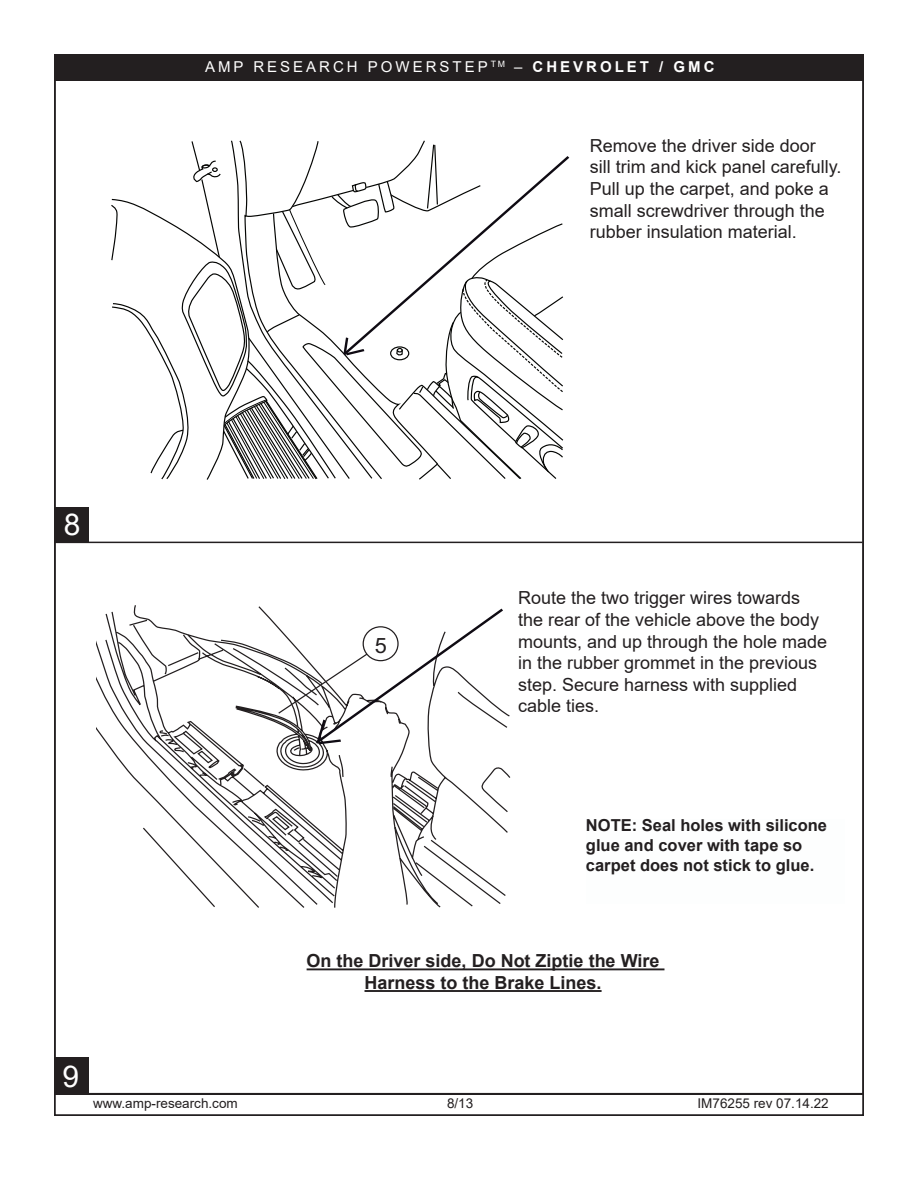
<style>
.page{position:relative;width:918px;height:1188px;background:#fff}
.page>*{position:absolute;margin:0;border:0;box-sizing:border-box;transform-origin:0 0}
.t1{font:30px "Arial";color:#fff}
.t2{font:21.15px "Arial";color:#231f20}
.t3{font:18px/21.6px "Arial";color:#231f20}
.t4{font:700 18px/21.6px "Arial";color:#231f20;text-align:center}
.t5{font:700 16.5px/19.8px "Arial";color:#231f20}
.t6{font:15px "Arial";letter-spacing:.2em;color:#fff}
.t7{font:13.5px "Arial";color:#231f20}
.s1{font-weight:700}
</style>
<div class="page">
<div style="left:54px;top:55px;width:809px;height:26px;background:#231f20"></div>
<div style="left:54px;top:1094px;width:810px;height:22px;border:2px solid #231f20"></div>
<svg style="left:111px;top:140px;width:454px;height:340px"></svg>
<svg style="left:96px;top:605px;width:414px;height:303px"></svg>
<svg style="left:277px;top:605px;width:229px;height:176px"></svg>
<hr style="left:56px;top:542px;width:807px;height:1px;background:#231f20">
<div style="left:54px;top:507px;width:34px;height:36px;background:#231f20"></div>
<div style="left:55px;top:1057px;width:34px;height:36px;background:#231f20"></div>
<hr style="left:307px;top:968px;width:357px;height:2px;background:#231f20">
<hr style="left:365px;top:990px;width:237px;height:2px;background:#231f20">
<p class="t6" style="left:205px;top:56px;width:511px">AMP RESEARCH POWERSTEP <sup>TM</sup> – <span class="s1">CHEVROLET / GMC</span></p>
<p class="t3" style="left:590px;top:134px;width:253px">Remove the driver side door<br>sill trim and kick panel carefully.<br>Pull up the carpet, and poke a small screwdriver through the rubber insulation material.</p>
<h1 class="t1" style="left:64px;top:503px;width:18px">8</h1>
<p class="t2" style="left:375px;top:632px;width:14px">5</p>
<p class="t3" style="left:518px;top:587px;width:311px">Route the two trigger wires towards the rear of the vehicle above the body mounts, and up through the hole made in the rubber grommet in the previous step. Secure harness with supplied cable ties.</p>
<p class="t5" style="left:586px;top:816px;width:243px">NOTE: Seal holes with silicone glue and cover with tape so carpet does not stick to glue.</p>
<p class="t4" style="left:307px;top:951px;width:354px">On the Driver side, Do Not Ziptie the Wire<br>Harness to the Brake Lines.</p>
<h1 class="t1" style="left:62px;top:1056px;width:18px">9</h1>
<p class="t7" style="left:93px;top:1094px;width:146px">www.amp-research.com</p>
<p class="t7" style="left:447px;top:1094px;width:28px">8/13</p>
<p class="t7" style="left:698px;top:1094px;width:133px">IM76255 rev 07.14.22</p>
</div>
